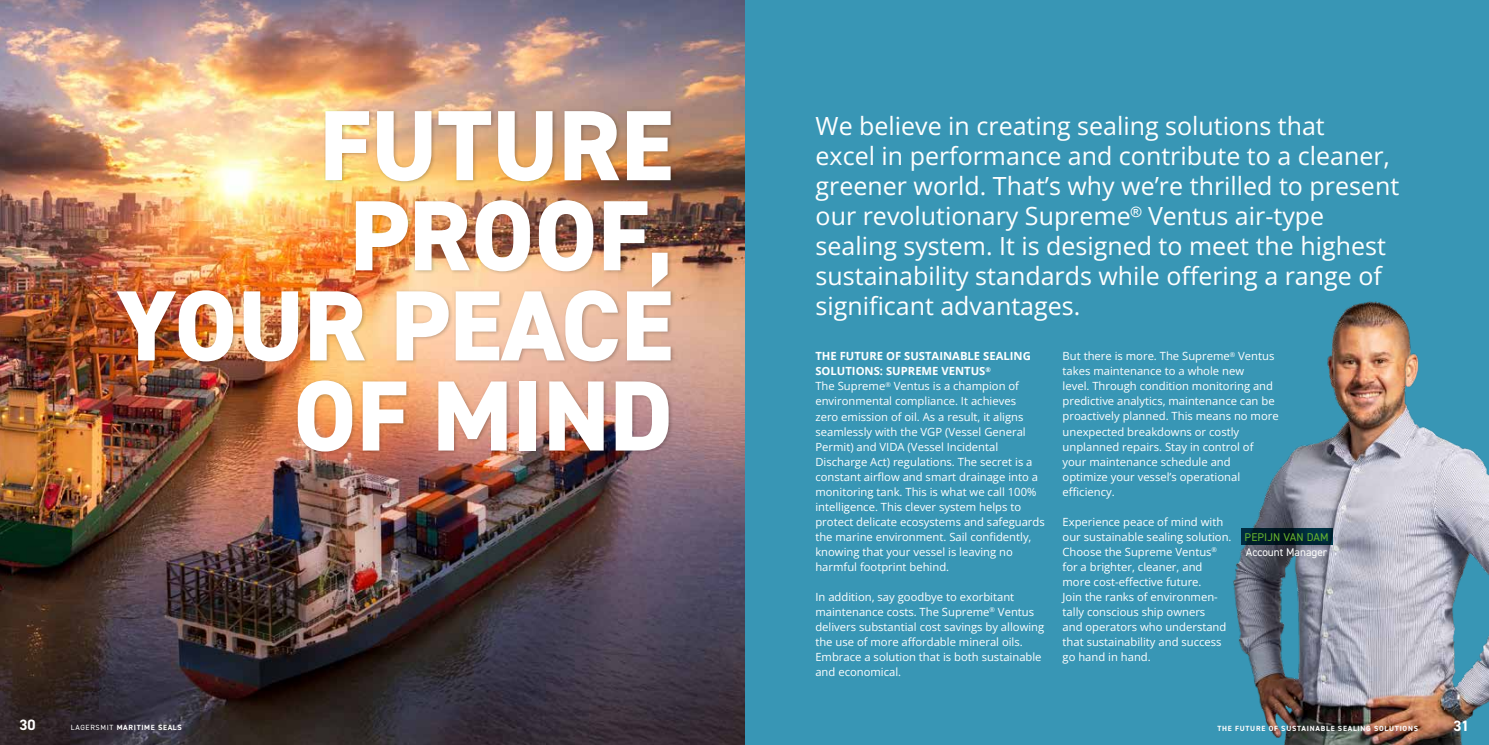
<style>
.page{position:relative;width:1489px;height:745px;background:#fff}
.page>*{position:absolute;margin:0;border:0;box-sizing:border-box;transform-origin:0 0}
.t1{font:800 100px/90px "DIN2014";color:#fff;text-align:right}
.t2{font:25px/30px "Open Sans";color:#fff}
.t3{font:700 15px "DIN2014";color:#fff}
.t4{font:11.25px/15px "Open Sans";color:#fff}
.t5{font:11.25px "DIN2014";color:#fff}
.t6{font:11.25px "DIN2014";letter-spacing:.01em;color:#65b32e}
.t7{font:700 7.5px "DIN2014";letter-spacing:.1em;color:#fff}
.s1{font-weight:700}
.s2{font-weight:400}
</style>
<div class="page">
<div style="left:744px;top:0;width:744px;height:744px;background:#3896b5"></div>
<img style="left:1233px;top:301px;width:255px;height:443px">
<svg style="left:1240px;top:528px;width:92px;height:16px"></svg>
<img style="left:0;top:0;width:744px;height:744px">
<div style="left:115px;top:108px;width:560px;height:348px;background:#000;opacity:.25"></div>
<h1 class="t1" style="left:117px;top:101px;width:558px">FUTURE<br>PROOF,<br>YOUR PEACE<br>OF MIND</h1>
<p class="t2" style="left:815px;top:110px;width:585px">We believe in creating sealing solutions that<br>excel in performance and contribute to a cleaner, greener world. That’s why we’re thrilled to present our revolutionary Supreme<sup>®</sup> Ventus air-type sealing system. It is designed to meet the highest sustainability standards while offering a range of significant advantages.</p>
<p class="t4" style="left:815px;top:348px;width:231px"><span class="s1">THE FUTURE OF SUSTAINABLE SEALING SOLUTIONS: SUPREME VENTUS</span><sup>®<br></sup>The Supreme<sup>®</sup> Ventus is a champion of environmental compliance. It achieves<br>zero emission of oil. As a result, it aligns seamlessly with the VGP (Vessel General Permit) and VIDA (Vessel Incidental Discharge Act) regulations. The secret is a constant airflow and smart drainage into a monitoring tank. This is what we call 100% intelligence. This clever system helps to protect delicate ecosystems and safeguards the marine environment. Sail confidently, knowing that your vessel is leaving no harmful footprint behind.</p>
<p class="t4" style="left:815px;top:588px;width:230px">In addition, say goodbye to exorbitant maintenance costs. The Supreme<sup>®</sup> Ventus delivers substantial cost savings by allowing the use of more affordable mineral oils.<br>Embrace a solution that is both sustainable and economical.</p>
<p class="t4" style="left:1062px;top:348px;width:218px">But there is more. The Supreme<sup>®</sup> Ventus takes maintenance to a whole new<br>level. Through condition monitoring and predictive analytics, maintenance can be proactively planned. This means no more unexpected breakdowns or costly unplanned repairs. Stay in control of your maintenance schedule and optimize your vessel’s operational efficiency.</p>
<p class="t4" style="left:1062px;top:513px;width:170px">Experience peace of mind with our sustainable sealing solution.<br>Choose the Supreme Ventus<sup>® </sup>for a brighter, cleaner, and more cost-effective future.<br>Join the ranks of environmen&shy;tally conscious ship owners<br>and operators who understand that sustainability and success go hand in hand.</p>
<p class="t6" style="left:1244px;top:529px;width:86px">PEPIJN VAN DAM</p>
<p class="t5" style="left:1245px;top:544px;width:83px">Account Manager</p>
<h3 class="t3" style="left:20px;top:714px;width:17px">30</h3>
<p class="t7" style="left:71px;top:722px;width:112px"><span class="s2">LAGERSMIT</span> MARITIME SEALS</p>
<p class="t7" style="left:1217px;top:722px;width:202px">THE FUTURE OF SUSTAINABLE SEALING SOLUTIONS</p>
<h3 class="t3" style="left:1453px;top:715px;width:17px">31</h3>
</div>
